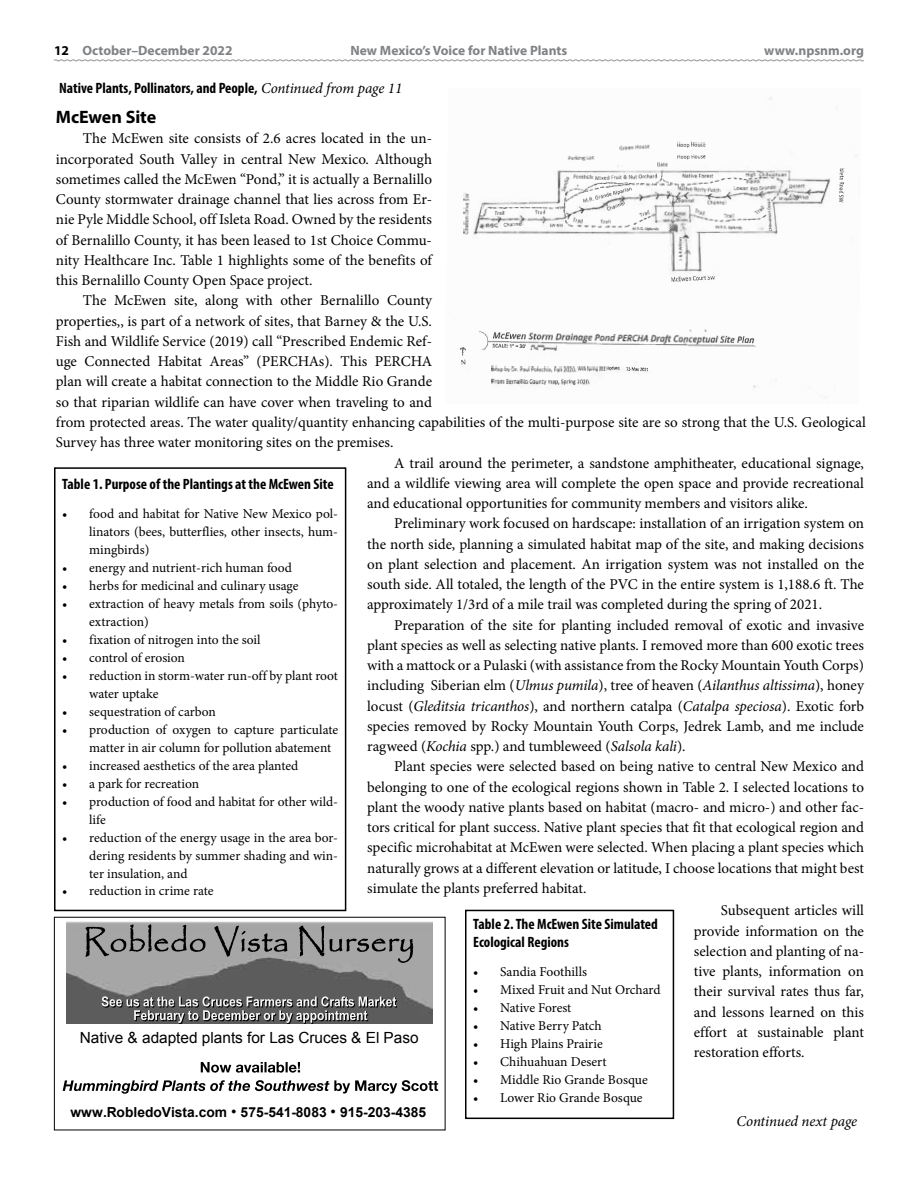
<style>
.page{position:relative;width:918px;height:1188px;background:#fff}
.page>*{position:absolute;margin:0;border:0;box-sizing:border-box;transform-origin:0 0}
.t1{font:700 18px "Myriad Pro";color:#000}
.t2{font:15.45px "Arial";color:#000}
.t3{font:15px/20.2px "Minion Pro";color:#000;text-align:justify}
.t4{font:700 condensed 15px/18px "Myriad Pro";color:#000}
.t5{font:italic 15px "Minion Pro";letter-spacing:-.005em;color:#000}
.t6{font:700 13.8px "Arial";color:#000}
.t7{font:13.5px/18px "Minion Pro";color:#000}
.t8{font:700 13.5px "Myriad Pro";color:#808285}
.s1{color:#000}
.s2{font-family:"Minion Pro";font-weight:400;font-style:italic;font-stretch:normal}
.s3{font-style:italic}
.s4{font-weight:400;font-size:15.45px}
</style>
<div class="page">
<img style="left:66px;top:921px;width:367px;height:103px">
<svg style="left:85px;top:924px;width:121px;height:33px;background:#868686"></svg>
<svg style="left:214px;top:926px;width:73px;height:31px;background:#868686"></svg>
<svg style="left:299px;top:925px;width:114px;height:38px;background:#8c8c8c"></svg>
<svg style="left:102px;top:996px;width:295px;height:28px;background:#727272"></svg>
<svg style="left:201px;top:1062px;width:99px;height:11px"></svg>
<svg style="left:63px;top:1080px;width:375px;height:14px"></svg>
<div style="left:54px;top:467px;width:292px;height:444px;border:2px solid #000"></div>
<img style="left:463px;top:141px;width:351px;height:121px">
<img style="left:479px;top:329px;width:277px;height:22px">
<img style="left:491px;top:365px;width:115px;height:20px">
<img style="left:671px;top:276px;width:44px;height:6px">
<img style="left:839px;top:168px;width:6px;height:35px">
<img style="left:607px;top:366px;width:41px;height:6px">
<img style="left:669px;top:216px;width:22px;height:55px">
<img style="left:460px;top:347px;width:6px;height:18px">
<img style="left:557px;top:171px;width:2px;height:28px">
<div style="left:465px;top:910px;width:209px;height:209px;border:2px solid #000"></div>
<svg style="left:54px;top:59px;width:810px;height:3px"></svg>
<p class="t8" style="left:54px;top:42px;width:180px"><span class="s1">12</span> October–December 2022</p>
<p class="t8" style="left:351px;top:42px;width:218px">New Mexico’s Voice for Native Plants</p>
<p class="t8" style="left:764px;top:42px;width:101px">www.npsnm.org</p>
<p class="t4" style="left:59px;top:79px;width:344px">Native Plants, Pollinators, and People, <span class="s2">Continued from page 11</span></p>
<p class="t1" style="left:56px;top:105px;width:102px">McEwen Site</p>
<p class="t3" style="left:56px;top:128px;width:378px;text-indent:27px">The McEwen site consists of 2.6 acres located in the un&shy;incorporated South Valley in central New Mexico. Although sometimes called the McEwen “Pond,” it is actually a Bernalillo County stormwater drainage channel that lies across from Er&shy;nie Pyle Middle School, off Isleta Road. Owned by the residents of Bernalillo County, it has been leased to 1st Choice Commu&shy;nity Healthcare Inc. Table 1 highlights some of the benefits of this Bernalillo County Open Space project.</p>
<p class="t3" style="left:56px;top:290px;width:812px;text-align:left;text-indent:27px">The McEwen site, along with other Bernalillo County<br>properties,, is part of a network of sites, that Barney &amp; the U.S.<br>Fish and Wildlife Service (2019) call “Prescribed Endemic Ref-<br>uge Connected Habitat Areas” (PERCHAs). This PERCHA<br>plan will create a habitat connection to the Middle Rio Grande<br>so that riparian wildlife can have cover when traveling to and<br>from protected areas. The water quality/quantity enhancing capabilities of the multi-purpose site are so strong that the U.S. Geological Survey has three water monitoring sites on the premises.</p>
<p class="t4" style="left:62px;top:475px;width:273px">Table 1. Purpose of the Plantings at the McEwen Site</p>
<p class="t7" style="left:89px;top:504px;width:250px;text-align:justify;text-indent:-27px">• food and habitat for Native New Mexico pol&shy;linators (bees, butterflies, other insects, hum&shy;mingbirds)</p>
<p class="t7" style="left:62px;top:558px;width:231px">• energy and nutrient-rich human food</p>
<p class="t7" style="left:62px;top:576px;width:238px">• herbs for medicinal and culinary usage</p>
<p class="t7" style="left:89px;top:594px;width:250px;text-indent:-27px">• extraction of heavy metals from soils (phyto&shy;extraction)</p>
<p class="t7" style="left:62px;top:630px;width:200px">• fixation of nitrogen into the soil</p>
<p class="t7" style="left:62px;top:648px;width:124px">• control of erosion</p>
<p class="t7" style="left:89px;top:666px;width:250px;text-indent:-27px">• reduction in storm-water run-off by plant root water uptake</p>
<p class="t7" style="left:62px;top:702px;width:155px">• sequestration of carbon</p>
<p class="t7" style="left:89px;top:720px;width:250px;text-indent:-27px">• production of oxygen to capture particulate matter in air column for pollution abatement</p>
<p class="t7" style="left:62px;top:756px;width:238px">• increased aesthetics of the area planted</p>
<p class="t7" style="left:62px;top:774px;width:138px">• a park for recreation</p>
<p class="t7" style="left:89px;top:792px;width:250px;text-indent:-27px">• production of food and habitat for other wild&shy;life</p>
<p class="t7" style="left:89px;top:828px;width:250px;text-align:justify;text-indent:-27px">• reduction of the energy usage in the area bor&shy;dering residents by summer shading and win&shy;ter insulation, and</p>
<p class="t7" style="left:62px;top:882px;width:153px">• reduction in crime rate</p>
<p class="t3" style="left:367px;top:453px;width:498px;text-indent:27px">A trail around the perimeter, a sandstone amphitheater, educational signage, and a wildlife viewing area will complete the open space and provide recreational and educational opportunities for community members and visitors alike.</p>
<p class="t3" style="left:367px;top:514px;width:498px;text-indent:27px">Preliminary work focused on hardscape: installation of an irrigation system on the north side, planning a simulated habitat map of the site, and making decisions on plant selection and placement. An irrigation system was not installed on the south side. All totaled, the length of the PVC in the entire system is 1,188.6 ft. The approximately 1/3rd of a mile trail was completed during the spring of 2021.</p>
<p class="t3" style="left:367px;top:615px;width:498px;text-indent:27px">Preparation of the site for planting included removal of exotic and invasive plant species as well as selecting native plants. I removed more than 600 exotic trees with a mattock or a Pulaski (with assistance from the Rocky Mountain Youth Corps) including Siberian elm (<span class="s3">Ulmus pumila</span>), tree of heaven (<span class="s3">Ailanthus altissima</span>), honey locust (<span class="s3">Gleditsia tricanthos</span>), and northern catalpa (<span class="s3">Catalpa speciosa</span>). Exotic forb species removed by Rocky Mountain Youth Corps, Jedrek Lamb, and me include ragweed (<span class="s3">Kochia</span> spp.) and tumbleweed (<span class="s3">Salsola kali</span>).</p>
<p class="t3" style="left:367px;top:757px;width:498px;text-indent:27px">Plant species were selected based on being native to central New Mexico and belonging to one of the ecological regions shown in Table 2. I selected locations to plant the woody native plants based on habitat (macro- and micro-) and other fac&shy;tors critical for plant success. Native plant species that fit that ecological region and specific microhabitat at McEwen were selected. When placing a plant species which naturally grows at a different elevation or latitude, I choose locations that might best simulate the plants preferred habitat.</p>
<p class="t2" style="left:80px;top:1027px;width:340px">Native &amp; adapted plants for Las Cruces &amp; El Paso</p>
<p class="t6" style="left:70px;top:1102px;width:357px">www.RobledoVista.com <span class="s4">•</span> 575-541-8083 <span class="s4">•</span> 915-203-4385</p>
<p class="t4" style="left:473px;top:915px;width:186px">Table 2. The McEwen Site Simulated<br>Ecological Regions</p>
<p class="t7" style="left:473px;top:962px;width:115px">• Sandia Foothills</p>
<p class="t7" style="left:473px;top:980px;width:189px">• Mixed Fruit and Nut Orchard</p>
<p class="t7" style="left:473px;top:998px;width:100px">• Native Forest</p>
<p class="t7" style="left:473px;top:1016px;width:130px">• Native Berry Patch</p>
<p class="t7" style="left:473px;top:1034px;width:131px">• High Plains Prairie</p>
<p class="t7" style="left:473px;top:1052px;width:135px">• Chihuahuan Desert</p>
<p class="t7" style="left:473px;top:1070px;width:176px">• Middle Rio Grande Bosque</p>
<p class="t7" style="left:473px;top:1088px;width:171px">• Lower Rio Grande Bosque</p>
<p class="t3" style="left:694px;top:901px;width:172px;text-indent:27px">Subsequent articles will provide information on the selection and planting of na&shy;tive plants, information on their survival rates thus far, and lessons learned on this effort at sustainable plant restoration efforts.</p>
<p class="t5" style="left:737px;top:1111px;width:122px">Continued next page</p>
</div>
